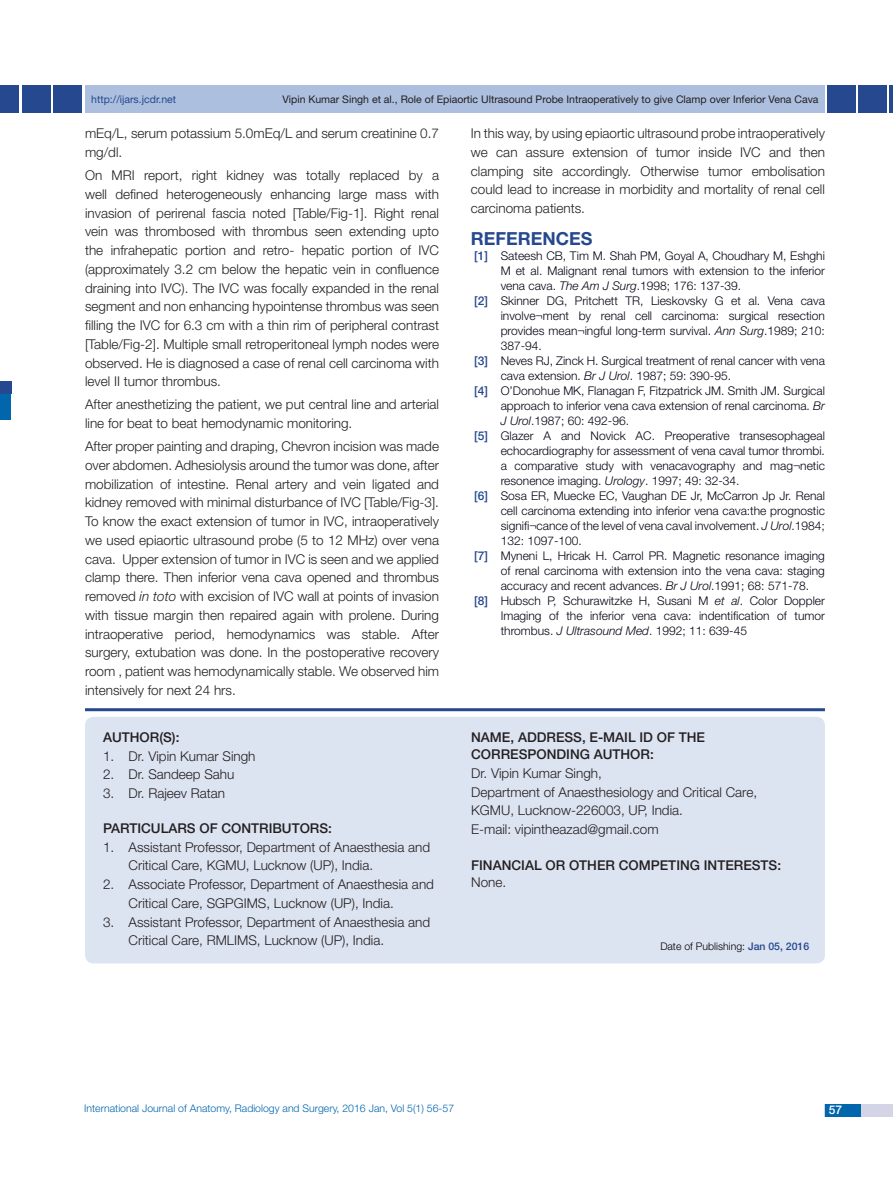
<style>
.page{position:relative;width:893px;height:1191px;background:#fff}
.page>*{position:absolute;margin:0;border:0;box-sizing:border-box;transform-origin:0 0}
.Heading{font:700 18px "Helvetica Neue";color:#25488e}
.Body_Text{font:300 13.5px/18.8px "Helvetica Neue";color:#231f20}
.t1{font:500 13.5px "Helvetica Neue";color:#231f20}
.Reference_text{font:300 12px/15px "Helvetica Neue";color:#040514;text-align:justify}
.t2{font:500 12px "Helvetica Neue";color:#fff}
.t3{font:10.5px "Helvetica Neue";color:#231f20}
.t4{font:300 10.5px "Helvetica Neue";color:#0166ac}
.t5{font:300 10.5px "Helvetica Neue";color:#000}
.t6{font:10.5px "Helvetica Neue";color:#25488e}
.s1{font-style:italic}
.s2{font-weight:500;color:#25488e}
</style>
<div class="page">
<div style="left:85px;top:85px;width:740px;height:28px;background:#adbfdf"></div>
<div style="left:0;top:85px;width:19px;height:28px;background:#25488e"></div>
<div style="left:22px;top:85px;width:29px;height:28px;background:#25488e"></div>
<hr style="left:889px;top:85px;width:4px;height:28px;background:#25488e">
<div style="left:858px;top:85px;width:29px;height:28px;background:#25488e"></div>
<div style="left:825px;top:1103px;width:68px;height:13px;background:#d3d5e7"></div>
<div style="left:825px;top:1103px;width:35px;height:13px;background:#0166ac"></div>
<div style="left:53px;top:85px;width:29px;height:28px;background:#25488e"></div>
<div style="left:827px;top:85px;width:29px;height:28px;background:#25488e"></div>
<div style="left:0;top:392px;width:11px;height:28px;background:#0166ac"></div>
<div style="left:0;top:382px;width:11px;height:12px;background:#25488e"></div>
<hr style="left:85px;top:708px;width:740px;height:3px;background:#25488e">
<div style="left:85px;top:717px;width:740px;height:246px;background:#dce3f1;border-radius:9px"></div>
<p class="t6" style="left:91px;top:93px;width:86px">http://ijars.jcdr.net</p>
<p class="t3" style="left:283px;top:93px;width:537px">Vipin Kumar Singh et al., Role of Epiaortic Ultrasound Probe Intraoperatively to give Clamp over Inferior Vena Cava</p>
<p class="Body_Text" style="left:85px;top:124px;width:355px">mEq/L, serum potassium 5.0mEq/L and serum creatinine 0.7 mg/dl.</p>
<p class="Body_Text" style="left:85px;top:165px;width:356px;text-align:justify">On MRI report, right kidney was totally replaced by a well defined heterogeneously enhancing large mass with invasion of perirenal fascia noted [Table/Fig-1]. Right renal vein was thrombosed with thrombus seen extending upto the infrahepatic portion and retro- hepatic portion of IVC (approximately 3.2 cm below the hepatic vein in confluence draining into IVC). The IVC was focally expanded in the renal segment and non enhancing hypointense thrombus was seen filling the IVC for 6.3 cm with a thin rim of peripheral contrast [Table/Fig-2]. Multiple small retroperitoneal lymph nodes were observed. He is diagnosed a case of renal cell carcinoma with level II tumor thrombus.</p>
<p class="Body_Text" style="left:85px;top:395px;width:355px">After anesthetizing the patient, we put central line and arterial line for beat to beat hemodynamic monitoring.</p>
<p class="Body_Text" style="left:85px;top:436px;width:355px;text-align:justify">After proper painting and draping, Chevron incision was made over abdomen. Adhesiolysis around the tumor was done, after mobilization of intestine. Renal artery and vein ligated and kidney removed with minimal disturbance of IVC [Table/Fig-3].<br>To know the exact extension of tumor in IVC, intraoperatively we used epiaortic ultrasound probe (5 to 12 MHz) over vena cava. Upper extension of tumor in IVC is seen and we applied clamp there. Then inferior vena cava opened and thrombus removed <span class="s1">in toto</span> with excision of IVC wall at points of invasion with tissue margin then repaired again with prolene. During intraoperative period, hemodynamics was stable. After surgery, extubation was done. In the postoperative recovery room , patient was hemodynamically stable. We observed him intensively for next 24 hrs.</p>
<p class="t1" style="left:103px;top:729px;width:78px">AUTHOR(S):</p>
<p class="Body_Text" style="left:103px;top:746px;width:154px">1. Dr. Vipin Kumar Singh</p>
<p class="Body_Text" style="left:103px;top:765px;width:133px">2. Dr. Sandeep Sahu</p>
<p class="Body_Text" style="left:103px;top:783px;width:124px">3. Dr. Rajeev Ratan</p>
<p class="t1" style="left:103px;top:820px;width:230px">PARTICULARS OF CONTRI BUTORS:</p>
<p class="Body_Text" style="left:129px;top:837px;width:303px;text-indent:-26px">1. Assistant Professor, Department of Anaesthesia and<br>Critical Care, KGMU, Lucknow (UP), India.</p>
<p class="Body_Text" style="left:129px;top:874px;width:307px;text-indent:-26px">2. Associate Professor, Department of Anaesthesia and<br>Critical Care, SGPGIMS, Lucknow (UP), India.</p>
<p class="Body_Text" style="left:129px;top:912px;width:303px;text-indent:-26px">3. Assistant Professor, Department of Anaesthesia and<br>Critical Care, RMLIMS, Lucknow (UP), India.</p>
<p class="Body_Text" style="left:471px;top:124px;width:356px;text-align:justify">In this way, by using epiaortic ultrasound probe intraoperatively we can assure extension of tumor inside IVC and then clamping site accordingly. Otherwise tumor embolisation could lead to increase in morbidity and mortality of renal cell carcinoma patients.</p>
<p class="Heading" style="left:471px;top:227px;width:26px">REFERE</p>
<p class="Heading" style="left:543px;top:227px;width:52px">NCES</p>
<p class="Reference_text" style="left:501px;top:248px;width:326px;text-indent:-26px"><span class="s2">[1]</span> Sateesh CB, Tim M. Shah PM, Goyal A, Choudhary M, Eshghi M et al. Malignant renal tumors with extension to the inferior vena cava. <span class="s1">The Am J Surg</span>.1998; 176: 137-39.</p>
<p class="Reference_text" style="left:501px;top:293px;width:326px;text-indent:-26px"><span class="s2">[2]</span> Skinner DG, Pritchett TR, Lieskovsky G et al. Vena cava involve¬ment by renal cell carcinoma: surgical resection provides mean¬ingful long-term survival. <span class="s1">Ann Surg</span>.1989; 210:<br>387-94.</p>
<p class="Reference_text" style="left:501px;top:353px;width:326px;text-indent:-26px"><span class="s2">[3]</span> Neves RJ, Zinck H. Surgical treatment of renal cancer with vena cava extension. <span class="s1">Br J Urol</span>. 1987; 59: 390-95.</p>
<p class="Reference_text" style="left:501px;top:383px;width:326px;text-indent:-26px"><span class="s2">[4]</span> O’Donohue MK, Flanagan F, Fitzpatrick JM. Smith JM. Surgical approach to inferior vena cava extension of renal carcinoma. <span class="s1">Br J Urol</span>.1987; 60: 492-96.</p>
<p class="Reference_text" style="left:501px;top:428px;width:326px;text-indent:-26px"><span class="s2">[5]</span> Glazer A and Novick AC. Preoperative transesophageal echocardiography for assessment of vena caval tumor thrombi. a comparative study with venacavography and mag¬netic resonence imaging. <span class="s1">Urology</span>. 1997; 49: 32-34.</p>
<p class="Reference_text" style="left:501px;top:488px;width:326px;text-indent:-26px"><span class="s2">[6]</span> Sosa ER, Muecke EC, Vaughan DE Jr, McCarron Jp Jr. Renal cell carcinoma extending into inferior vena cava:the prognostic signifi¬cance of the level of vena caval involvement. <span class="s1">J Urol</span>.1984; 132: 1097-100.</p>
<p class="Reference_text" style="left:501px;top:548px;width:326px;text-indent:-26px"><span class="s2">[7]</span> Myneni L, Hricak H. Carrol PR. Magnetic resonance imaging of renal carcinoma with extension into the vena cava: staging accuracy and recent advances. <span class="s1">Br J Urol</span>.1991; 68: 571-78.</p>
<p class="Reference_text" style="left:501px;top:593px;width:326px;text-indent:-26px"><span class="s2">[8]</span> Hubsch P, Schurawitzke H, Susani M <span class="s1">et al</span>. Color Doppler Imaging of the inferior vena cava: indentification of tumor thrombus. <span class="s1">J Ultrasound Med</span>. 1992; 11: 639-45</p>
<p class="t1" style="left:471px;top:729px;width:66px">NAME , ADDRE</p>
<p class="t1" style="left:564px;top:729px;width:132px">SS, E-MAIL ID OF THE</p>
<p class="t1" style="left:471px;top:746px;width:30px">CORRE</p>
<p class="t1" style="left:519px;top:746px;width:38px">SPONDING</p>
<p class="t1" style="left:594px;top:746px;width:62px">AUTHOR:</p>
<p class="Body_Text" style="left:471px;top:763px;width:132px">Dr. Vipin Kumar Singh,</p>
<p class="Body_Text" style="left:471px;top:782px;width:287px">Department of Anaesthesiology and Critical Care,</p>
<p class="Body_Text" style="left:471px;top:801px;width:213px">KGMU, Lucknow-226003, UP, India.</p>
<p class="Body_Text" style="left:471px;top:819px;width:189px">E-mail: vipintheazad@gmail.com</p>
<p class="t1" style="left:471px;top:857px;width:126px">FINANCIAL OR OTHER</p>
<p class="t1" style="left:619px;top:857px;width:31px">COMPE</p>
<p class="t1" style="left:668px;top:857px;width:17px">TING</p>
<p class="t1" style="left:704px;top:857px;width:31px">INTERE</p>
<p class="t1" style="left:752px;top:857px;width:31px">STS:</p>
<p class="Body_Text" style="left:471px;top:873px;width:37px">None.</p>
<p class="t5" style="left:660px;top:940px;width:150px">Date of Publishing: <span class="s2">JAN 05, 2016</span></p>
<p class="t4" style="left:84px;top:1101px;width:371px">International Journal of Anatomy, Radiology and Surgery, 2016 Jan, Vol 5(1) 56-57</p>
<p class="t2" style="left:829px;top:1102px;width:15px">57</p>
</div>
